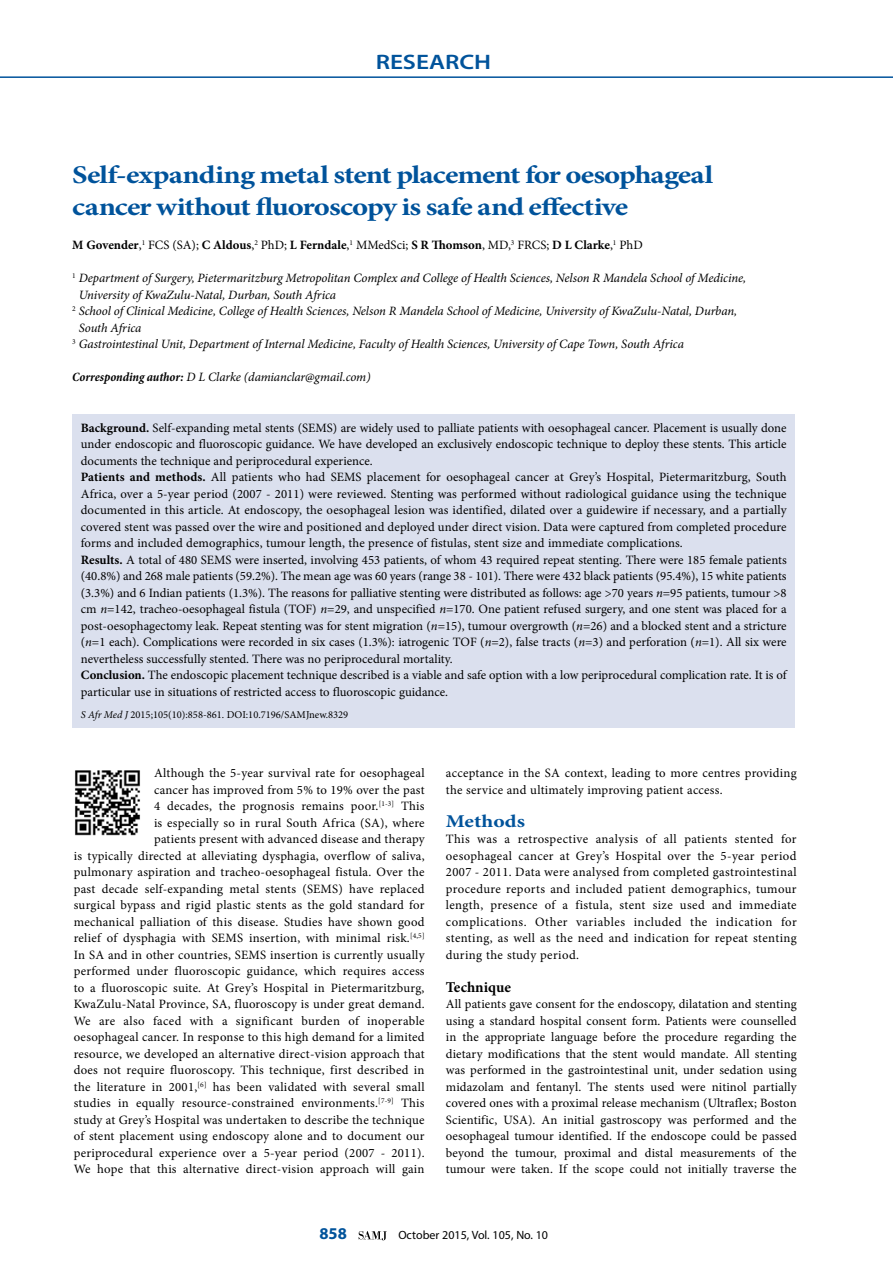
<style>
.page{position:relative;width:893px;height:1263px;background:#fff}
.page>*{position:absolute;margin:0;border:0;box-sizing:border-box;transform-origin:0 0}
.t1{font:700 25.5px/31.5px "Minion Pro";letter-spacing:-.03em;color:#00539b;scale:1.2 1}
.t2{font:600 21px "Myriad Pro";color:#00539b;scale:1.2 1}
.t3{font:700 18px "Minion Pro";color:#00539b;scale:1.2 1}
.t4{font:700 16.5px "Myriad Pro";color:#00539b}
.t5{font:700 15px "Minion Pro";color:#000}
.t6{font:12.75px/16.5px "Minion Pro";letter-spacing:.01em;color:#000}
.t7{font:italic 12.75px "Minion Pro";letter-spacing:-.01em;color:#000}
.t8{font:700 12.75px "Minion Pro";color:#000}
.t9{font:12px "Myriad Pro";color:#000}
.t10{font:10.5px "Minion Pro";color:#000}
.s1{font-weight:400}
.s2{font-weight:700;font-stretch:condensed}
.s3{font-weight:700}
.s4{font-style:italic}
</style>
<div class="page">
<hr style="left:0;top:76px;width:893px;height:2px;background:#00539b">
<svg style="left:359px;top:1231px;width:28px;height:9px"></svg>
<div style="left:72px;top:414px;width:723px;height:314px;background:#dbe0ee"></div>
<img style="left:75px;top:770px;width:65px;height:66px">
<h2 class="t2" style="left:376px;top:48px;width:98px">RESEARCH</h2>
<h1 class="t1" style="left:72px;top:159px;width:536px">Self-expanding metal stent placement for oesophageal cancer without fluoroscopy is safe and effective</h1>
<p class="t8" style="left:72px;top:236px;width:572px">M Govender<span class="s1">,</span><sup>1</sup> <span class="s1">FCS (SA);</span> C Aldous<span class="s1">,</span><sup>2</sup> <span class="s1">PhD;</span> L Ferndale<span class="s1">,</span><sup>1</sup> <span class="s1">MMedSci;</span> S R Thomson<span class="s1">, MD,</span><sup>3</sup> <span class="s1">FRCS;</span> D L Clarke<span class="s1">,</span><sup>1</sup> <span class="s1">PhD</span></p>
<p class="t7" style="left:72px;top:269px;width:675px"><sup>1</sup> Department of Surgery, Pietermaritzburg Metropolitan Complex and College of Health Sciences, Nelson R Mandela School of Medicine,</p>
<p class="t7" style="left:79px;top:286px;width:259px">University of KwaZulu-Natal, Durban, South Africa</p>
<p class="t7" style="left:72px;top:302px;width:666px"><sup>2</sup> School of Clinical Medicine, College of Health Sciences, Nelson R Mandela School of Medicine, University of KwaZulu-Natal, Durban,</p>
<p class="t7" style="left:79px;top:319px;width:64px">South Africa</p>
<p class="t7" style="left:72px;top:335px;width:613px"><sup>3</sup> Gastrointestinal Unit, Department of Internal Medicine, Faculty of Health Sciences, University of Cape Town, South Africa</p>
<p class="t7" style="left:72px;top:368px;width:300px"><span class="s2">Corresponding author:</span> D L Clarke (damianclar@gmail.com)</p>
<p class="t6" style="left:81px;top:420px;width:707px"><span class="s3">Background.</span> Self-expanding metal stents (SEMS) are widely used to palliate patients with oesophageal cancer. Placement is usually done under endoscopic and fluoroscopic guidance. We have developed an exclusively endoscopic technique to deploy these stents. This article documents the technique and periprocedural experience.<br><span class="s3">Patients and methods.</span> All patients who had SEMS placement for oesophageal cancer at Grey’s Hospital, Pietermaritzburg, South Africa, over a 5-year period (2007 - 2011) were reviewed. Stenting was performed without radiological guidance using the technique documented in this article. At endoscopy, the oesophageal lesion was identified, dilated over a guidewire if necessary, and a partially covered stent was passed over the wire and positioned and deployed under direct vision. Data were captured from completed procedure forms and included demographics, tumour length, the presence of fistulas, stent size and immediate complications.<br><span class="s3">Results.</span> A total of 480 SEMS were inserted, involving 453 patients, of whom 43 required repeat stenting. There were 185 female patients (40.8%) and 268 male patients (59.2%). The mean age was 60 years (range 38 - 101). There were 432 black patients (95.4%), 15 white patients (3.3%) and 6 Indian patients (1.3%). The reasons for palliative stenting were distributed as follows: age &gt;70 years <span class="s4">n</span>=95 patients, tumour &gt;8 cm <span class="s4">n</span>=142, tracheo-oesophageal fistula (TOF) <span class="s4">n</span>=29, and unspecified <span class="s4">n</span>=170. One patient refused surgery, and one stent was placed for a post-oesophagectomy leak. Repeat stenting was for stent migration (<span class="s4">n</span>=15), tumour overgrowth (<span class="s4">n</span>=26) and a blocked stent and a stricture (<span class="s4">n</span>=1 each). Complications were recorded in six cases (1.3%): iatrogenic TOF (<span class="s4">n</span>=2), false tracts (<span class="s4">n</span>=3) and perforation (<span class="s4">n</span>=1). All six were nevertheless successfully stented. There was no periprocedural mortality.<br><span class="s3">Conclusion.</span> The endoscopic placement technique described is a viable and safe option with a low periprocedural complication rate. It is of particular use in situations of restricted access to fluoroscopic guidance.</p>
<p class="t10" style="left:81px;top:708px;width:269px"><span class="s4">S Afr Med J</span> 2015;105(10):858-861. DOI:10.7196/SAMJnew.8329</p>
<p class="t6" style="left:74px;top:765px;width:352px;text-align:right">Although the 5-year survival rate for oesophageal<br>cancer has improved from 5% to 19% over the past<br>4 decades, the prognosis remains poor.<sup>[1-3]</sup> This<br>is especially so in rural South Africa (SA), where<br>patients present with advanced disease and therapy<br>is typically directed at alleviating dysphagia, overflow of saliva, pulmonary aspiration and tracheo-oesophageal fistula. Over the past decade self-expanding metal stents (SEMS) have replaced surgical bypass and rigid plastic stents as the gold standard for mechanical palliation of this disease. Studies have shown good relief of dysphagia with SEMS insertion, with minimal risk.<sup>[4,5] </sup>In SA and in other countries, SEMS insertion is currently usually performed under fluoroscopic guidance, which requires access to a fluoroscopic suite. At Grey’s Hospital in Pietermaritzburg, KwaZulu-Natal Province, SA, fluoroscopy is under great demand.<br>We are also faced with a significant burden of inoperable oesophageal cancer. In response to this high demand for a limited resource, we developed an alternative direct-vision approach that does not require fluoroscopy. This technique, first described in the literature in 2001,<sup>[6]</sup> has been validated with several small studies in equally resource-constrained environments.<sup>[7-9]</sup> This study at Grey’s Hospital was undertaken to describe the technique of stent placement using endoscopy alone and to document our periprocedural experience over a 5-year period (2007 - 2011).<br>We hope that this alternative direct-vision approach will gain</p>
<p class="t6" style="left:446px;top:765px;width:352px">acceptance in the SA context, leading to more centres providing the service and ultimately improving patient access.</p>
<h3 class="t3" style="left:446px;top:808px;width:67px">Methods</h3>
<p class="t6" style="left:446px;top:831px;width:352px;text-align:justify">This was a retrospective analysis of all patients stented for oesophageal cancer at Grey’s Hospital over the 5-year period 2007 - 2011. Data were analysed from completed gastrointestinal procedure reports and included patient demographics, tumour length, presence of a fistula, stent size used and immediate complications. Other variables included the indication for stenting, as well as the need and indication for repeat stenting during the study period.</p>
<p class="t5" style="left:446px;top:976px;width:67px">Technique</p>
<p class="t6" style="left:446px;top:996px;width:352px;text-align:justify">All patients gave consent for the endoscopy, dilatation and stenting using a standard hospital consent form. Patients were counselled in the appropriate language before the procedure regarding the dietary modifications that the stent would mandate. All stenting was performed in the gastrointestinal unit, under sedation using midazolam and fentanyl. The stents used were nitinol partially covered ones with a proximal release mechanism (Ultraflex; Boston Scientific, USA). An initial gastroscopy was performed and the oesophageal tumour identified. If the endoscope could be passed beyond the tumour, proximal and distal measurements of the tumour were taken. If the scope could not initially traverse the</p>
<p class="t4" style="left:319px;top:1223px;width:29px">858</p>
<p class="t9" style="left:398px;top:1228px;width:151px">October 2015, Vol. 105, No. 10</p>
</div>
